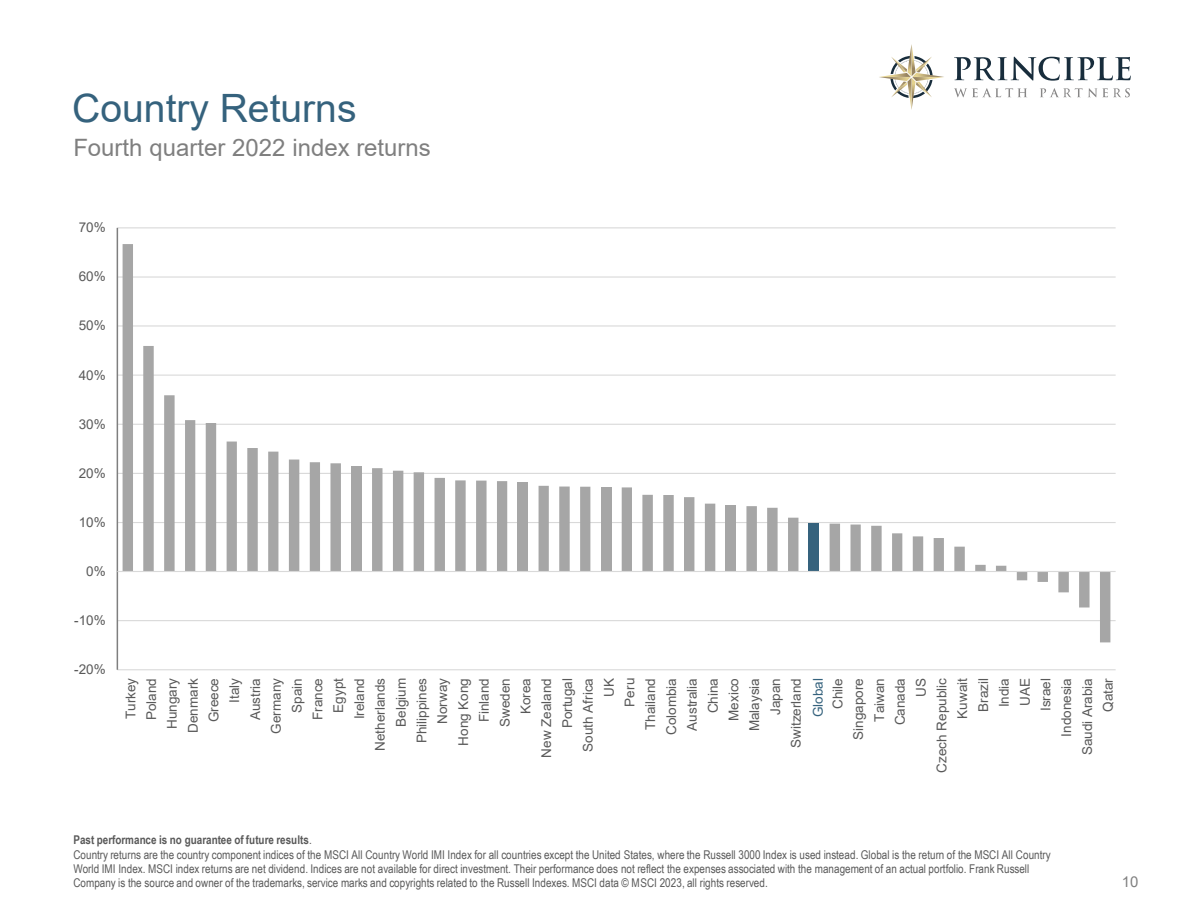
<style>
.page{position:relative;width:1188px;height:918px;background:#fff}
.page>*{position:absolute;margin:0;border:0;box-sizing:border-box;transform-origin:0 0}
.t1{font:39px "Arial";color:#35627d}
.t2{font:24px "Arial";color:#7f7f7f}
.t3{font:15px "Arial";color:#7f7f7f}
.t4{font:13.5px/20.9px "Arial";color:#595959;text-align:right}
.t5{font:13.5px "Arial";color:#35627d}
.t6{font:12px/14.4px "Arial Narrow";letter-spacing:.005em;color:#595959}
.s1{font-weight:700}
</style>
<div class="page">
<hr style="left:117px;top:669px;width:999px;height:1px;background:#d9d9d9">
<hr style="left:117px;top:620px;width:999px;height:1px;background:#d9d9d9">
<hr style="left:117px;top:522px;width:999px;height:1px;background:#d9d9d9">
<hr style="left:117px;top:473px;width:999px;height:1px;background:#d9d9d9">
<hr style="left:117px;top:424px;width:999px;height:1px;background:#d9d9d9">
<hr style="left:117px;top:375px;width:999px;height:1px;background:#d9d9d9">
<hr style="left:117px;top:325px;width:999px;height:2px;background:#d9d9d9">
<hr style="left:117px;top:276px;width:999px;height:2px;background:#d9d9d9">
<hr style="left:117px;top:227px;width:999px;height:1px;background:#d9d9d9">
<svg style="left:123px;top:244px;width:987px;height:398px"></svg>
<hr style="left:117px;top:228px;width:1px;height:442px;background:#7f7f7f">
<hr style="left:117px;top:571px;width:999px;height:1px;background:#d9d9d9">
<svg style="left:879px;top:44px;width:65px;height:66px"></svg>
<svg style="left:954px;top:88px;width:73px;height:9px"></svg>
<svg style="left:1040px;top:88px;width:90px;height:9px"></svg>
<svg style="left:954px;top:57px;width:177px;height:24px"></svg>
<p class="t1" style="left:72px;top:82px;width:286px">Country Returns</p>
<p class="t2" style="left:73px;top:131px;width:359px">Fourth quarter 2022 index returns</p>
<p class="t4" style="left:79px;top:217px;width:28px">70%</p>
<p class="t4" style="left:79px;top:266px;width:28px">60%</p>
<p class="t4" style="left:79px;top:315px;width:28px">50%</p>
<p class="t4" style="left:79px;top:364px;width:28px">40%</p>
<p class="t4" style="left:79px;top:413px;width:28px">30%</p>
<p class="t4" style="left:79px;top:462px;width:28px">20%</p>
<p class="t4" style="left:79px;top:512px;width:28px">10%</p>
<p class="t4" style="left:86px;top:561px;width:21px">0%</p>
<p class="t4" style="left:74px;top:610px;width:33px">-10%</p>
<p class="t4" style="left:74px;top:659px;width:33px">-20%</p>
<p class="t4" style="left:120px;top:758px;width:81px;rotate:-90deg">Turkey<br>Poland<br>Hungary<br>Denmark<br>Greece<br>Italy<br>Austria<br>Germany<br>Spain<br>France<br>Egypt<br>Ireland<br>Netherlands<br>Belgium<br>Philippines<br>Norway<br>Hong Kong<br>Finland<br>Sweden<br>Korea<br>New Zealand<br>Portugal<br>South Africa<br>UK<br>Peru<br>Thailand<br>Colombia<br>Australia<br>China<br>Mexico<br>Malaysia<br>Japan<br>Switzerland</p>
<p class="t4" style="left:827px;top:773px;width:96px;rotate:-90deg">Chile<br>Singapore<br>Taiwan<br>Canada<br>US<br>Czech Republic<br>Kuwait<br>Brazil<br>India<br>UAE<br>Israel<br>Indonesia<br>Saudi Arabia<br>Qatar</p>
<p class="t5" style="left:809px;top:717px;width:41px;rotate:-90deg">Global</p>
<p class="t6" style="left:73px;top:832px;width:979px"><span class="s1">Past performance is no guarantee of future results</span>.<br>Country returns are the country component indices of the MSCI All Country World IMI Index for all countries except the United States, where the Russell 3000 Index is used instead. Global is the return of the MSCI All Country World IMI Index. MSCI index returns are net dividend. Indices are not available for direct investment. Their performance does not reflect the expenses associated with the management of an actual portfolio. Frank Russell Company is the source and owner of the trademarks, service marks and copyrights related to the Russell Indexes. MSCI data © MSCI 2023, all rights reserved.</p>
<p class="t3" style="left:1122px;top:871px;width:18px">10</p>
</div>
